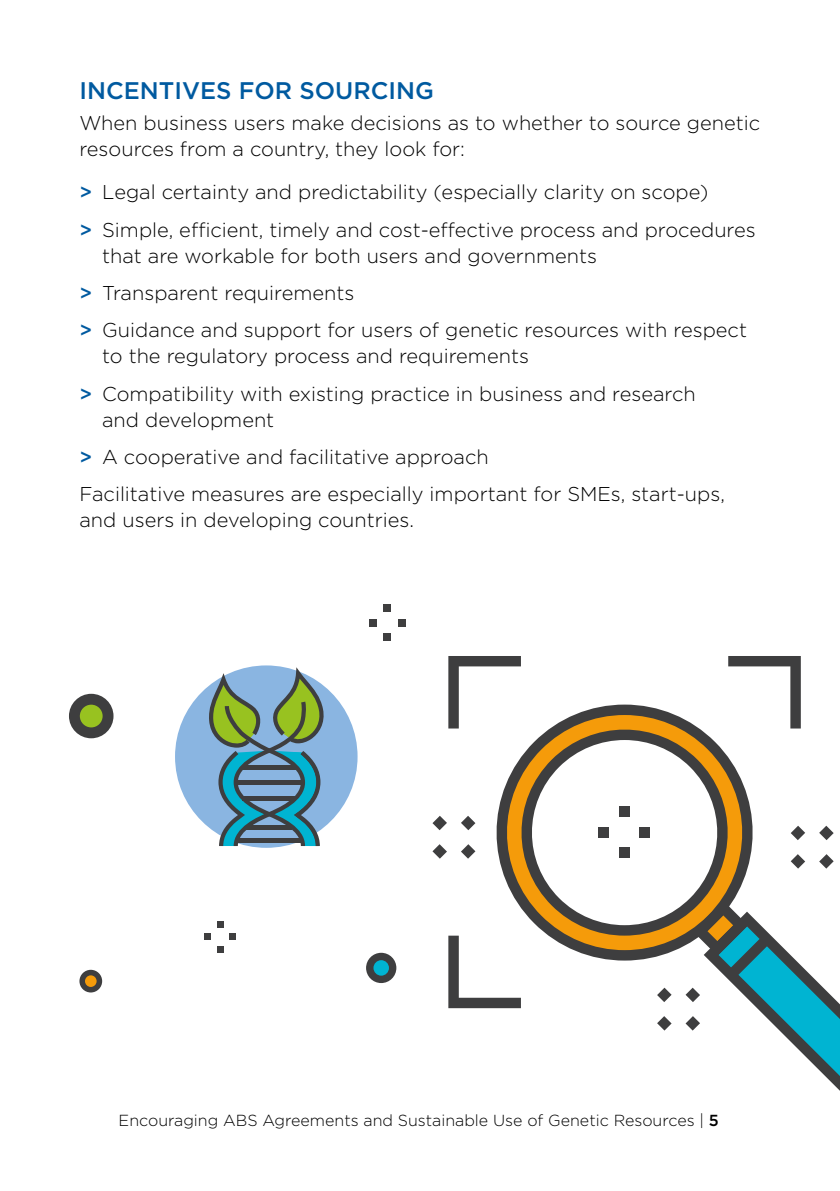
<style>
.page{position:relative;width:840px;height:1191px;background:#fff}
.page>*{position:absolute;margin:0;border:0;box-sizing:border-box;transform-origin:0 0}
.t1{font:500 24px "Gotham";color:#005aa0}
.t2{font:300 20px/37.4px "Gotham";color:#000}
.t3{font:300 16px "Gotham";color:#000}
.s1{font-weight:500;color:#005aa0}
.s2{font-weight:500}
</style>
<div class="page">
<div style="left:175px;top:665px;width:182px;height:183px;background:#8ab5e1;border-radius:50%"></div>
<svg style="left:208px;top:667px;width:118px;height:179px"></svg>
<svg style="left:496px;top:704px;width:257px;height:256px"></svg>
<div style="left:638px;top:827px;width:11px;height:10px;background:#3e3e3f"></div>
<div style="left:598px;top:827px;width:10px;height:10px;background:#3e3e3f"></div>
<div style="left:618px;top:847px;width:11px;height:10px;background:#3e3e3f"></div>
<div style="left:618px;top:807px;width:11px;height:10px;background:#3e3e3f"></div>
<svg style="left:657px;top:987px;width:14px;height:15px"></svg>
<svg style="left:657px;top:1016px;width:14px;height:14px"></svg>
<svg style="left:685px;top:900px;width:154px;height:190px"></svg>
<svg style="left:461px;top:844px;width:14px;height:14px"></svg>
<svg style="left:432px;top:816px;width:14px;height:14px"></svg>
<svg style="left:432px;top:844px;width:14px;height:14px"></svg>
<svg style="left:461px;top:816px;width:14px;height:14px"></svg>
<svg style="left:819px;top:854px;width:14px;height:14px"></svg>
<svg style="left:790px;top:825px;width:14px;height:15px"></svg>
<svg style="left:790px;top:854px;width:14px;height:14px"></svg>
<svg style="left:819px;top:825px;width:14px;height:15px"></svg>
<svg style="left:448px;top:935px;width:72px;height:73px"></svg>
<svg style="left:727px;top:656px;width:73px;height:72px"></svg>
<svg style="left:448px;top:656px;width:72px;height:72px"></svg>
<div style="left:369px;top:618px;width:7px;height:8px;background:#3e3e3f"></div>
<div style="left:383px;top:604px;width:8px;height:7px;background:#3e3e3f"></div>
<div style="left:398px;top:618px;width:7px;height:8px;background:#3e3e3f"></div>
<div style="left:383px;top:633px;width:8px;height:8px;background:#3e3e3f"></div>
<div style="left:204px;top:933px;width:6px;height:7px;background:#3e3e3f"></div>
<svg style="left:217px;top:921px;width:6px;height:6px"></svg>
<div style="left:229px;top:933px;width:7px;height:7px;background:#3e3e3f"></div>
<svg style="left:217px;top:946px;width:6px;height:6px"></svg>
<svg style="left:366px;top:952px;width:30px;height:31px"></svg>
<svg style="left:79px;top:969px;width:23px;height:23px"></svg>
<svg style="left:69px;top:694px;width:44px;height:44px"></svg>
<p class="t1" style="left:79px;top:74px;width:356px">INCENTIVES FOR SOURCING</p>
<p class="t2" style="left:79px;top:110px;width:681px;line-height:26px">When business users make decisions as to whether to source genetic resources from a country, they look for:</p>
<p class="t2" style="left:79px;top:173px;width:677px"><span class="s1">&gt;</span> Legal certainty and predictability (especially clarity on scope)<br><span class="s1">&gt;</span> Simple, efficient, timely and cost-effective process and procedures</p>
<p class="t2" style="left:79px;top:236px;width:668px;text-indent:23px">that are workable for both users and governments<br><span class="s1">&gt;</span> Transparent requirements<br><span class="s1">&gt;</span> Guidance and support for users of genetic resources with respect</p>
<p class="t2" style="left:79px;top:337px;width:617px;text-indent:23px">to the regulatory process and requirements<br><span class="s1">&gt;</span> Compatibility with existing practice in business and research</p>
<p class="t2" style="left:79px;top:400px;width:646px;text-indent:23px">and development<br><span class="s1">&gt;</span> A cooperative and facilitative approach<br>Facilitative measures are especially important for SMEs, start-ups,</p>
<p class="t2" style="left:79px;top:501px;width:336px">and users in developing countries.</p>
<p class="t3" style="left:118px;top:1110px;width:601px">Encouraging ABS Agreements and Sustainable Use of Genetic Resources | <span class="s2">5</span></p>
</div>
